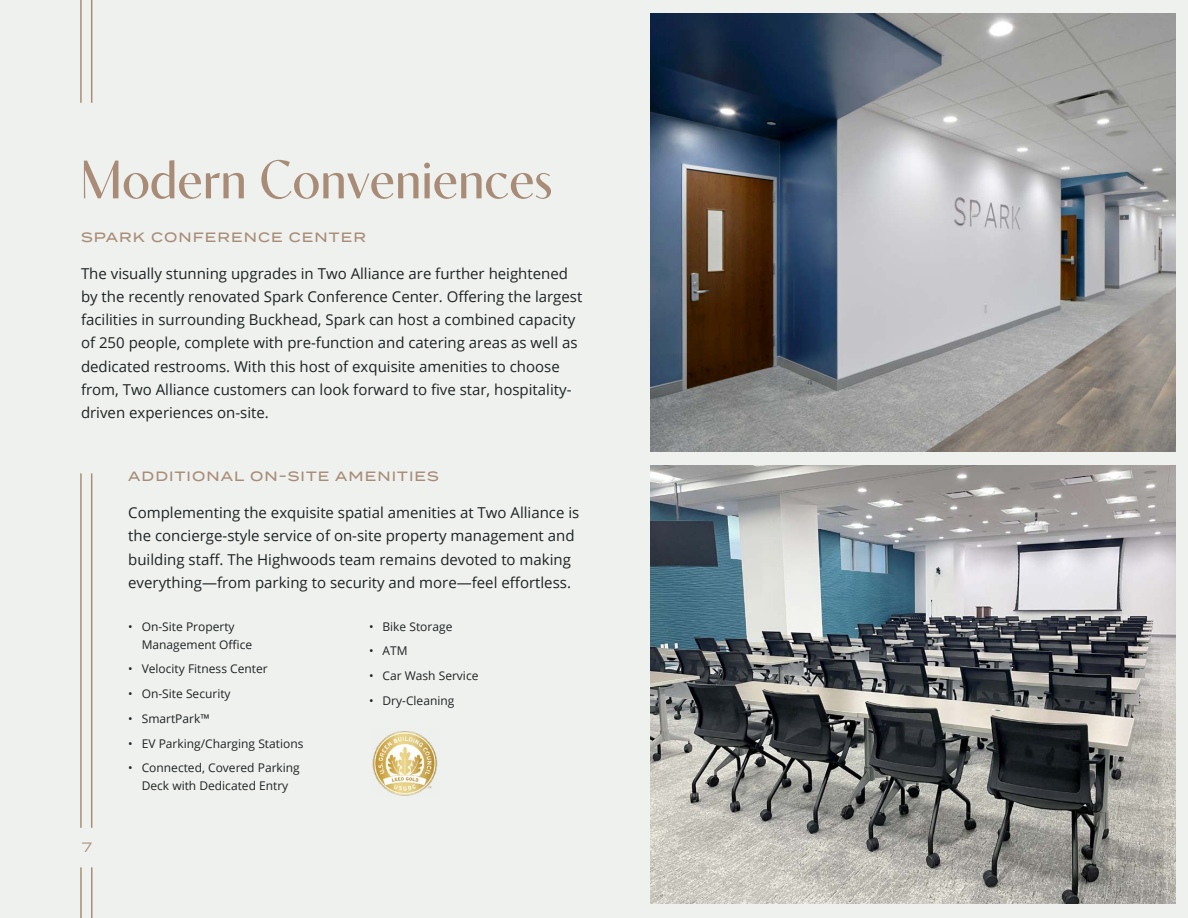
<style>
.page{position:relative;width:1188px;height:918px;background:#eff1ee}
.page>*{position:absolute;margin:0;border:0;box-sizing:border-box;transform-origin:0 0}
.t1{font:500 54px "Contralto";color:#a88c77}
.t2{font:15px/23.2px "Open Sans";color:#1d2324}
.t3{font:500 13.5px "Termina";letter-spacing:.08em;color:#a88c77}
.t4{font:13.5px "Termina";color:#a88c77}
.t5{font:12px/18px "Open Sans";color:#1d2324}
</style>
<div class="page">
<img style="left:650px;top:13px;width:525px;height:439px">
<img style="left:650px;top:465px;width:525px;height:439px">
<hr style="left:80px;top:867px;width:2px;height:51px;background:#ab8c77">
<hr style="left:91px;top:867px;width:2px;height:51px;background:#ab8c77">
<hr style="left:91px;top:0;width:1px;height:103px;background:#ab8c77">
<hr style="left:80px;top:0;width:2px;height:103px;background:#ab8c77">
<hr style="left:91px;top:473px;width:1px;height:355px;background:#ab8c77">
<hr style="left:80px;top:473px;width:2px;height:355px;background:#ab8c77">
<img style="left:372px;top:731px;width:66px;height:65px">
<h1 class="t1" style="left:81px;top:139px;width:473px">Modern Conveniences</h1>
<p class="t3" style="left:81px;top:227px;width:286px">SPARK CONFERENCE CENTER</p>
<p class="t2" style="left:81px;top:261px;width:503px">The visually stunning upgrades in Two Alliance are further heightened by the recently renovated Spark Conference Center. Offering the largest facilities in surrounding Buckhead, Spark can host a combined capacity of 250 people, complete with pre-function and catering areas as well as dedicated restrooms. With this host of exquisite amenities to choose from, Two Alliance customers can look forward to five star, hospitality&shy;driven experiences on-site.</p>
<p class="t4" style="left:82px;top:837px;width:12px">7</p>
<p class="t3" style="left:128px;top:467px;width:312px">ADDITIONAL ON-SITE AMENITIES</p>
<p class="t2" style="left:128px;top:501px;width:453px">Complementing the exquisite spatial amenities at Two Alliance is the concierge-style service of on-site property management and building staff. The Highwoods team remains devoted to making everything—from parking to security and more—feel effortless.</p>
<p class="t5" style="left:142px;top:617px;width:112px;text-indent:-14px">• On-Site Property<br>Management Office</p>
<p class="t5" style="left:128px;top:660px;width:141px">• Velocity Fitness Center</p>
<p class="t5" style="left:128px;top:684px;width:104px">• On-Site Security</p>
<p class="t5" style="left:128px;top:709px;width:83px">• SmartPark™️</p>
<p class="t5" style="left:128px;top:734px;width:177px">• EV Parking/Charging Stations</p>
<p class="t5" style="left:128px;top:759px;width:173px;text-align:center">• Connected, Covered Parking<br>Deck with Dedicated Entry</p>
<p class="t5" style="left:369px;top:617px;width:85px">• Bike Storage</p>
<p class="t5" style="left:369px;top:642px;width:40px">• ATM</p>
<p class="t5" style="left:369px;top:666px;width:111px">• Car Wash Service</p>
<p class="t5" style="left:369px;top:691px;width:87px">• Dry-Cleaning</p>
</div>
